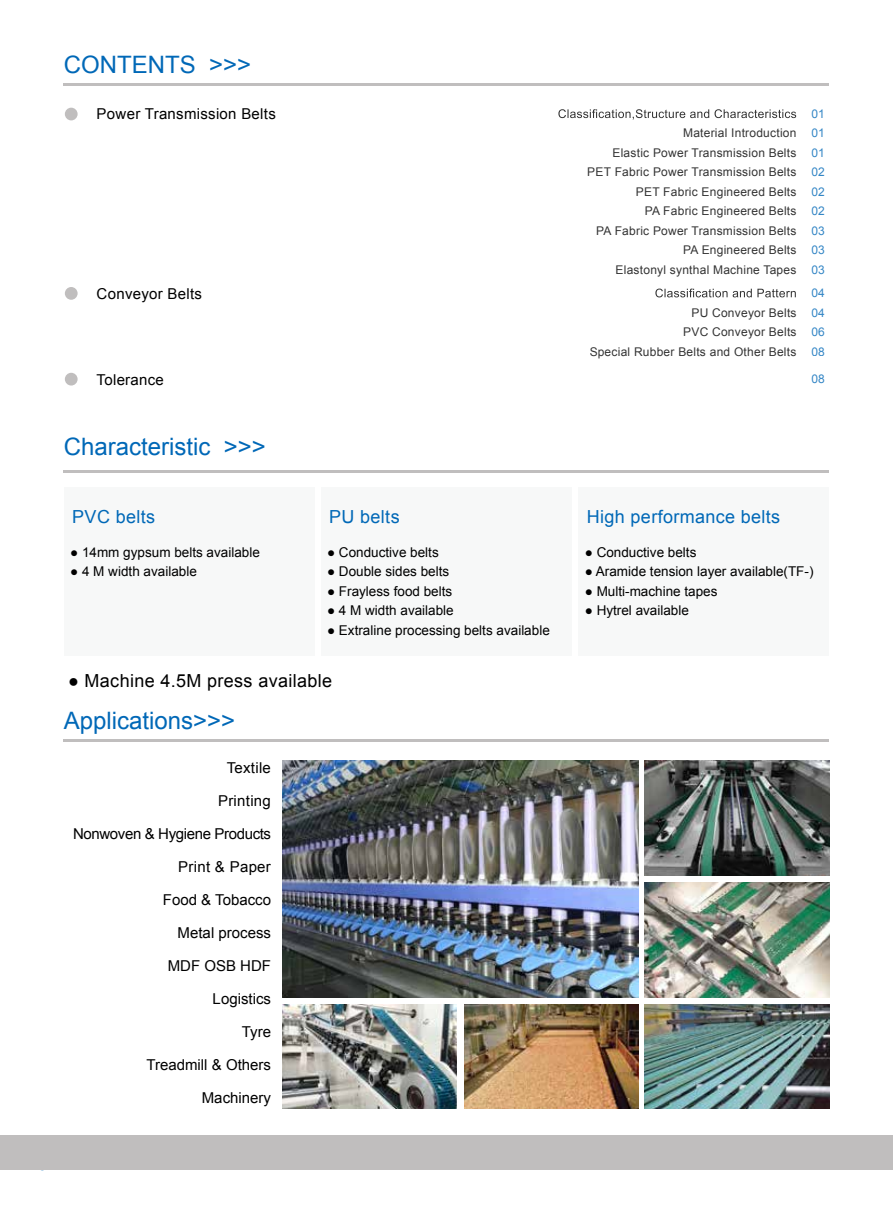
<style>
.page{position:relative;width:893px;height:1212px;background:#fff}
.page>*{position:absolute;margin:0;border:0;box-sizing:border-box;transform-origin:0 0}
.t1{font:24px "Arial";color:#0068b7}
.t2{font:18px "Arial";letter-spacing:.02em;color:#0068b7}
.t3{font:18px "Arial";letter-spacing:.02em;color:#000}
.t4{font:15px "Arial";color:#000}
.t5{font:15px "Arial";letter-spacing:.02em;color:#000}
.t6{font:15px "Arial";letter-spacing:-.025em;color:#000}
.t7{font:13.5px "Arial";color:#000}
.t8{font:12px/19.5px "Arial";letter-spacing:.02em;color:#000;text-align:right}
.t9{font:12px/19.5px "Arial";letter-spacing:.02em;color:#0068b7;text-align:justify}
</style>
<div class="page">
<img style="left:645px;top:882px;width:184px;height:115px">
<img style="left:645px;top:760px;width:184px;height:115px">
<img style="left:464px;top:1005px;width:175px;height:104px">
<img style="left:282px;top:1004px;width:175px;height:105px">
<img style="left:645px;top:1005px;width:184px;height:104px">
<svg style="left:558px;top:109px;width:238px;height:11px"></svg>
<svg style="left:655px;top:289px;width:141px;height:8px"></svg>
<div style="left:0;top:1135px;width:893px;height:34px;background:#c0bebe"></div>
<hr style="left:64px;top:83px;width:765px;height:2px;background:#c0bebe">
<hr style="left:64px;top:739px;width:765px;height:2px;background:#c0bebe">
<hr style="left:64px;top:471px;width:765px;height:2px;background:#c0bebe">
<div style="left:65px;top:108px;width:13px;height:12px;background:#c0bebe;border-radius:50%"></div>
<div style="left:65px;top:287px;width:13px;height:13px;background:#c0bebe;border-radius:50%"></div>
<div style="left:65px;top:373px;width:13px;height:12px;background:#c0bebe;border-radius:50%"></div>
<div style="left:64px;top:488px;width:251px;height:168px;background:#f7f8f8"></div>
<div style="left:321px;top:488px;width:250px;height:168px;background:#f7f8f8"></div>
<div style="left:578px;top:488px;width:251px;height:168px;background:#f7f8f8"></div>
<img style="left:282px;top:760px;width:357px;height:237px">
<h1 class="t1" style="left:64px;top:49px;width:189px">CONTENTS &gt;&gt;&gt;</h1>
<p class="t5" style="left:97px;top:104px;width:181px">Power Transmission Belts</p>
<p class="t5" style="left:97px;top:284px;width:107px">Conveyor Belts</p>
<p class="t5" style="left:97px;top:369px;width:69px">Tolerance</p>
<h1 class="t1" style="left:64px;top:431px;width:204px">Characteristic &gt;&gt;&gt;</h1>
<p class="t8" style="left:587px;top:124px;width:211px">Material Introduction<br>Elastic Power Transmission Belts<br>PET Fabric Power Transmission Belts<br>PET Fabric Engineered Belts<br>PA Fabric Engineered Belts<br>PA Fabric Power Transmission Belts<br>PA Engineered Belts<br>Elastonyl synthal Machine Tapes</p>
<p class="t8" style="left:589px;top:303px;width:209px">PU Conveyor Belts<br>PVC Conveyor Belts<br>Special Rubber Belts and Other Belts</p>
<p class="t9" style="left:811px;top:104px;width:15px">01<br>01<br>01<br>02<br>02<br>02<br>03<br>03<br>03</p>
<p class="t9" style="left:811px;top:283px;width:15px">04<br>04<br>06<br>08</p>
<p class="t9" style="left:811px;top:370px;width:15px">08</p>
<h2 class="t2" style="left:72px;top:505px;width:84px">PVC belts</h2>
<h2 class="t2" style="left:329px;top:505px;width:72px">PU belts</h2>
<h2 class="t2" style="left:587px;top:505px;width:195px">High performance belts</h2>
<p class="t7" style="left:327px;top:543px;width:113px">● Conductive belts</p>
<p class="t7" style="left:327px;top:562px;width:124px">● Double sides belts</p>
<p class="t7" style="left:327px;top:582px;width:127px">● Frayless food belts</p>
<p class="t7" style="left:327px;top:601px;width:128px">● 4 M width available</p>
<p class="t7" style="left:327px;top:621px;width:224px">● Extraline processing belts available</p>
<p class="t7" style="left:585px;top:543px;width:113px">● Conductive belts</p>
<p class="t7" style="left:585px;top:562px;width:230px">● Aramide tension layer available(TF-)</p>
<p class="t7" style="left:585px;top:582px;width:134px">● Multi-machine tapes</p>
<p class="t7" style="left:585px;top:601px;width:106px">● Hytrel available</p>
<p class="t7" style="left:70px;top:543px;width:191px">● 14mm gypsum belts available</p>
<p class="t7" style="left:70px;top:562px;width:128px">● 4 M width available</p>
<h2 class="t3" style="left:68px;top:669px;width:266px">● Machine 4.5M press available</h2>
<h1 class="t1" style="left:64px;top:705px;width:173px">Applications&gt;&gt;&gt;</h1>
<p class="t5" style="left:227px;top:758px;width:46px">Textile</p>
<p class="t5" style="left:218px;top:791px;width:54px">Printing</p>
<p class="t6" style="left:73px;top:824px;width:199px">Nonwoven &amp; Hygiene Products</p>
<p class="t5" style="left:178px;top:857px;width:94px">Print &amp; Paper</p>
<p class="t4" style="left:163px;top:890px;width:110px">Food &amp; Tobacco</p>
<p class="t4" style="left:178px;top:923px;width:95px">Metal process</p>
<p class="t4" style="left:168px;top:956px;width:105px">MDF OSB HDF</p>
<p class="t4" style="left:213px;top:989px;width:60px">Logistics</p>
<p class="t4" style="left:242px;top:1022px;width:31px">Tyre</p>
<p class="t4" style="left:147px;top:1055px;width:126px">Treadmill &amp; Others</p>
<p class="t4" style="left:202px;top:1088px;width:71px">Machinery</p>
</div>
